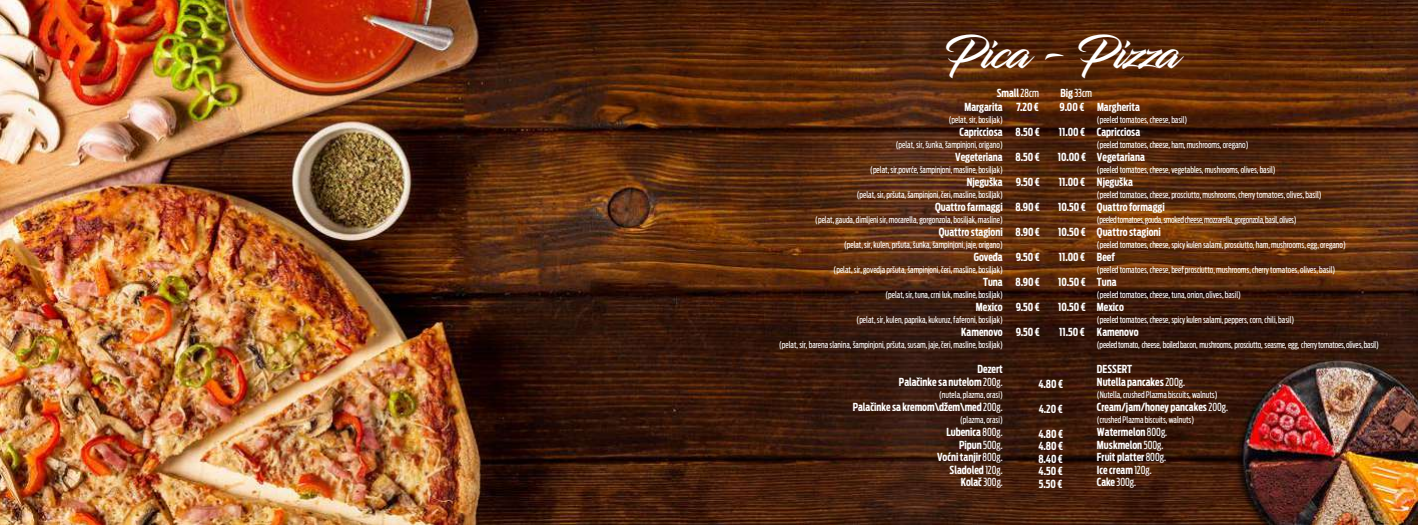
<style>
.page{position:relative;width:1418px;height:525px;background:#fff}
.page>*{position:absolute;margin:0;border:0;box-sizing:border-box;transform-origin:0 0}
.t1{font:46px "Infinite Stroke Bolder";letter-spacing:-.02em;color:#fff}
.t2{font:700 11px/12.5px "Antenna Extra Cond";color:#fff;text-align:right}
.t3{font:11px "Antenna Extra Cond";color:#fff}
.t4{font:9px "Antenna Extra Cond";color:#fff}
.t5{font:9px "Antenna Extra Cond";letter-spacing:-.02em;color:#fff}
.t6{font:9px "Antenna Extra Cond";letter-spacing:-.03em;color:#fff}
.s1{font-weight:400}
.s2{font-weight:700}
</style>
<div class="page">
<img style="left:0;top:0;width:700px;height:524px">
<img style="left:700px;top:0;width:717px;height:524px">
<h1 class="t1" style="left:943px;top:25px;width:242px">Pica - Pizza</h1>
<p class="t2" style="left:996px;top:86px;width:44px">Small <span class="s1">28cm</span></p>
<p class="t3" style="left:1060px;top:86px;width:33px"><span class="s2">Big</span> 33cm</p>
<p class="t2" style="left:964px;top:100px;width:40px">Margarita</p>
<p class="t4" style="left:948px;top:114px;width:55px">(pelat, sir, bosiljak)</p>
<p class="t2" style="left:959px;top:125px;width:45px">Capricciosa</p>
<p class="t4" style="left:895px;top:139px;width:108px">(pelat, sir, šunka, šampinjoni, origano)</p>
<p class="t2" style="left:955px;top:150px;width:49px">Vegeteriana</p>
<p class="t4" style="left:870px;top:164px;width:134px">(pelat, sir,povrće, šampinjoni, masline, bosiljak)</p>
<p class="t2" style="left:966px;top:175px;width:37px">Njeguška</p>
<p class="t4" style="left:856px;top:189px;width:147px">(pelat, sir, pršuta, šampinjoni, čeri, masline, bosiljak)</p>
<p class="t2" style="left:935px;top:200px;width:69px">Quattro farmaggi</p>
<p class="t4" style="left:815px;top:214px;width:189px">(pelat, gauda, dimljeni sir, mocarella, gorgonzola, bosiljak, masline)</p>
<p class="t2" style="left:938px;top:225px;width:65px">Quattro stagioni</p>
<p class="t4" style="left:844px;top:239px;width:160px">(pelat, sir, kulen, pršuta, šunka, šampinjoni, jaje, origano)</p>
<p class="t2" style="left:973px;top:250px;width:31px">Goveđa</p>
<p class="t4" style="left:833px;top:264px;width:171px">(pelat, sir, govedja pršuta, šampinjoni, čeri, masline, bosiljak)</p>
<p class="t2" style="left:983px;top:275px;width:21px">Tuna</p>
<p class="t4" style="left:885px;top:289px;width:119px">(pelat, sir, tuna, crni luk, masline, bosiljak)</p>
<p class="t2" style="left:975px;top:300px;width:28px">Mexico</p>
<p class="t4" style="left:856px;top:314px;width:148px">(pelat, sir, kulen, paprika, kukuruz, faferoni, bosiljak)</p>
<p class="t2" style="left:961px;top:325px;width:43px">Kamenovo</p>
<p class="t4" style="left:779px;top:339px;width:225px">(pelat, sir, barena slanina, šampinjoni, pršuta, susam, jaje, čeri, masline, bosiljak)</p>
<p class="t2" style="left:898px;top:363px;width:105px">Dezert<br>Palačinke sa nutelom <span class="s1">200g.</span></p>
<p class="t4" style="left:939px;top:389px;width:65px">(nutela, plazma, orasi)</p>
<p class="t2" style="left:852px;top:400px;width:152px">Palačinke sa kremom\džem\med <span class="s1">200g.</span></p>
<p class="t4" style="left:960px;top:414px;width:44px">(plazma, orasi)</p>
<p class="t2" style="left:937px;top:425px;width:67px">Lubenica <span class="s1">800g.<br></span>Pipun <span class="s1">500g.<br></span>Voćni tanjir <span class="s1">800g.<br></span>Sladoled <span class="s1">120g.<br></span>Kolač <span class="s1">300g.</span></p>
<p class="t2" style="left:1016px;top:100px;width:24px">7.20 €</p>
<p class="t2" style="left:1015px;top:125px;width:26px">8.50 €</p>
<p class="t2" style="left:1015px;top:150px;width:26px">8.50 €</p>
<p class="t2" style="left:1015px;top:175px;width:26px">9.50 €</p>
<p class="t2" style="left:1015px;top:200px;width:26px">8.90 €</p>
<p class="t2" style="left:1015px;top:225px;width:26px">8.90 €</p>
<p class="t2" style="left:1015px;top:250px;width:26px">9.50 €</p>
<p class="t2" style="left:1015px;top:275px;width:26px">8.90 €</p>
<p class="t2" style="left:1015px;top:300px;width:26px">9.50 €</p>
<p class="t2" style="left:1015px;top:325px;width:26px">9.50 €</p>
<p class="t2" style="left:1059px;top:100px;width:26px">9.00 €</p>
<p class="t2" style="left:1058px;top:125px;width:28px">11.00 €</p>
<p class="t2" style="left:1057px;top:150px;width:30px">10.00 €</p>
<p class="t2" style="left:1058px;top:175px;width:28px">11.00 €</p>
<p class="t2" style="left:1058px;top:200px;width:29px">10.50 €</p>
<p class="t2" style="left:1058px;top:225px;width:29px">10.50 €</p>
<p class="t2" style="left:1058px;top:250px;width:28px">11.00 €</p>
<p class="t2" style="left:1058px;top:275px;width:29px">10.50 €</p>
<p class="t2" style="left:1058px;top:300px;width:29px">10.50 €</p>
<p class="t2" style="left:1059px;top:325px;width:27px">11.50 €</p>
<p class="t2" style="left:1038px;top:377px;width:26px">4.80 €</p>
<p class="t2" style="left:1038px;top:402px;width:26px">4.20 €</p>
<p class="t2" style="left:1038px;top:427px;width:26px;text-align:justify">4.80 € 4.80 € 8.40 € 4.50 € 5.50 €</p>
<p class="t2" style="left:1096px;top:100px;width:45px">Margherita</p>
<p class="t4" style="left:1096px;top:114px;width:92px">(peeled tomatoes, cheese, basil)</p>
<p class="t2" style="left:1096px;top:125px;width:45px">Capricciosa</p>
<p class="t4" style="left:1096px;top:139px;width:153px">(peeled tomatoes, cheese, ham, mushrooms, oregano)</p>
<p class="t2" style="left:1096px;top:150px;width:49px">Vegetariana</p>
<p class="t4" style="left:1096px;top:164px;width:180px">(peeled tomatoes, cheese, vegetables, mushrooms, olives, basil)</p>
<p class="t2" style="left:1096px;top:175px;width:37px">Njeguška</p>
<p class="t4" style="left:1096px;top:189px;width:226px">(peeled tomatoes, cheese, prosciutto, mushrooms, cherry tomatoes, olives, basil)</p>
<p class="t2" style="left:1096px;top:200px;width:69px">Quattro formaggi</p>
<p class="t6" style="left:1096px;top:214px;width:201px">(peeled tomatoes, gouda, smoked cheese, mozzarella, gorgonzola, basil, olives)</p>
<p class="t2" style="left:1096px;top:225px;width:65px">Quattro stagioni</p>
<p class="t4" style="left:1096px;top:239px;width:250px">(peeled tomatoes, cheese, spicy kulen salami, prosciutto, ham, mushrooms, egg, oregano)</p>
<p class="t2" style="left:1096px;top:250px;width:19px">Beef</p>
<p class="t4" style="left:1096px;top:264px;width:240px">(peeled tomatoes, cheese, beef prosciutto, mushrooms, cherry tomatoes, olives, basil)</p>
<p class="t2" style="left:1096px;top:275px;width:21px">Tuna</p>
<p class="t4" style="left:1096px;top:289px;width:145px">(peeled tomatoes, cheese, tuna, onion, olives, basil)</p>
<p class="t2" style="left:1096px;top:300px;width:28px">Mexico</p>
<p class="t4" style="left:1096px;top:314px;width:199px">(peeled tomatoes, cheese, spicy kulen salami, peppers, corn, chili, basil)</p>
<p class="t2" style="left:1096px;top:325px;width:43px">Kamenovo</p>
<p class="t5" style="left:1096px;top:339px;width:283px">(peeled tomato, cheese, boiled bacon, mushrooms, prosciutto, seasme, egg, cherry tomatoes, olives, basil)</p>
<p class="t2" style="left:1096px;top:363px;width:89px;text-align:left">DESSERT<br>Nutella pancakes <span class="s1">200g.</span></p>
<p class="t4" style="left:1096px;top:389px;width:122px">(Nutella, crushed Plazma biscuits, walnuts)</p>
<p class="t2" style="left:1096px;top:400px;width:133px">Cream/jam/honey pancakes <span class="s1">200g.</span></p>
<p class="t4" style="left:1096px;top:414px;width:99px">(crushed Plazma biscuits, walnuts)</p>
<p class="t2" style="left:1096px;top:425px;width:72px;text-align:left">Watermelon <span class="s1">800g.<br></span>Muskmelon <span class="s1">500g.<br></span>Fruit platter <span class="s1">800g.<br></span>Ice cream <span class="s1">120g.<br></span>Cake <span class="s1">300g.</span></p>
</div>
